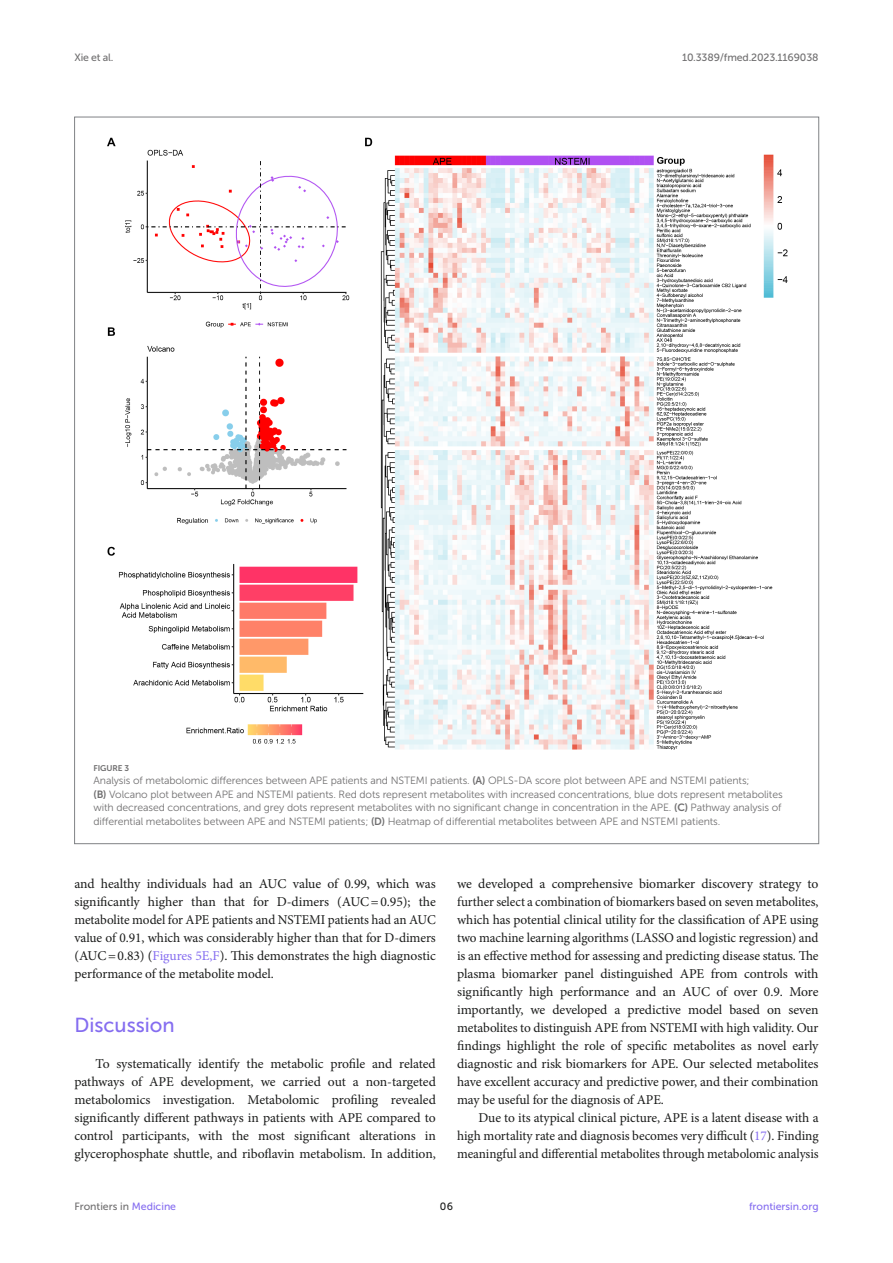
<style>
.page{position:relative;width:893px;height:1263px;background:#fff}
.page>*{position:absolute;margin:0;border:0;box-sizing:border-box;transform-origin:0 0}
.HEAD_1{font:20.25px "Museo Sans 500";color:#856df0}
.TEXT_FLUSH{font:13.5px/18px "Minion Pro";letter-spacing:-.01em;color:#1b1c1b;text-align:justify}
.TEXT{font:13.5px/18px "Minion Pro";letter-spacing:-.005em;color:#1b1c1b;text-align:justify}
.FIG_LEG{font:10.5px/13.5px "Museo Sans 300";letter-spacing:-.01em;color:#706f70}
.t1{font:10.5px "Museo Sans 500";letter-spacing:-.015em;color:#706f70}
.t2{font:10.5px "Museo Sans 500";color:#856df0}
.t3{font:10.5px "Museo Sans 500";color:#1b1c1b}
.FIG_HD{font:8.25px "Museo Sans 700";letter-spacing:-.01em;color:#706f70}
.s1{font-family:"Museo Sans 700"}
.s2{color:#856df0}
</style>
<div class="page">
<img style="left:107px;top:137px;width:681px;height:613px">
<p class="t1" style="left:74px;top:51px;width:41px">Xie et al.</p>
<p class="t1" style="left:682px;top:51px;width:138px">10.3389/fmed.2023.1169038</p>
<p class="FIG_HD" style="left:94px;top:763px;width:37px">FIGURE 3</p>
<p class="FIG_LEG" style="left:94px;top:774px;width:691px">Analysis of metabolomic differences between APE patients and NSTEMI patients. <span class="s1">(A)</span> OPLS-DA score plot between APE and NSTEMI patients;<br><span class="s1">(B)</span> Volcano plot between APE and NSTEMI patients. Red dots represent metabolites with increased concentrations, blue dots represent metabolites with decreased concentrations, and grey dots represent metabolites with no significant change in concentration in the APE. <span class="s1">(C)</span> Pathway analysis of differential metabolites between APE and NSTEMI patients; <span class="s1">(D)</span> Heatmap of differential metabolites between APE and NSTEMI patients.</p>
<p class="TEXT_FLUSH" style="left:74px;top:875px;width:363px">and healthy individuals had an AUC value of 0.99, which was significantly higher than that for D-dimers (AUC=0.95); the metabolite model for APE patients and NSTEMI patients had an AUC value of 0.91, which was considerably higher than that for D-dimers (AUC=0.83) (<span class="s2">Figures 5E,F</span>). This demonstrates the high diagnostic performance of the metabolite model.</p>
<p class="HEAD_1" style="left:74px;top:1014px;width:102px">Discussion</p>
<p class="TEXT_FLUSH" style="left:74px;top:1055px;width:363px;text-indent:21px">To systematically identify the metabolic profile and related pathways of APE development, we carried out a non-targeted metabolomics investigation. Metabolomic profiling revealed significantly different pathways in patients with APE compared to control participants, with the most significant alterations in glycerophosphate shuttle, and riboflavin metabolism. In addition,</p>
<p class="TEXT_FLUSH" style="left:457px;top:875px;width:363px">we developed a comprehensive biomarker discovery strategy to further select a combination of biomarkers based on seven metabolites, which has potential clinical utility for the classification of APE using two machine learning algorithms (LASSO and logistic regression) and is an effective method for assessing and predicting disease status. The plasma biomarker panel distinguished APE from controls with significantly high performance and an AUC of over 0.9. More importantly, we developed a predictive model based on seven metabolites to distinguish APE from NSTEMI with high validity. Our findings highlight the role of specific metabolites as novel early diagnostic and risk biomarkers for APE. Our selected metabolites have excellent accuracy and predictive power, and their combination may be useful for the diagnosis of APE.</p>
<p class="TEXT" style="left:457px;top:1109px;width:363px;text-indent:21px">Due to its atypical clinical picture, APE is a latent disease with a high mortality rate and diagnosis becomes very difficult (<span class="s2">17</span>). Finding meaningful and differential metabolites through metabolomic analysis</p>
<p class="t1" style="left:74px;top:1200px;width:103px">Frontiers in <span class="s2">Medicine</span></p>
<p class="t3" style="left:440px;top:1200px;width:15px">06</p>
<p class="t2" style="left:749px;top:1200px;width:71px">frontiersin.org</p>
</div>
